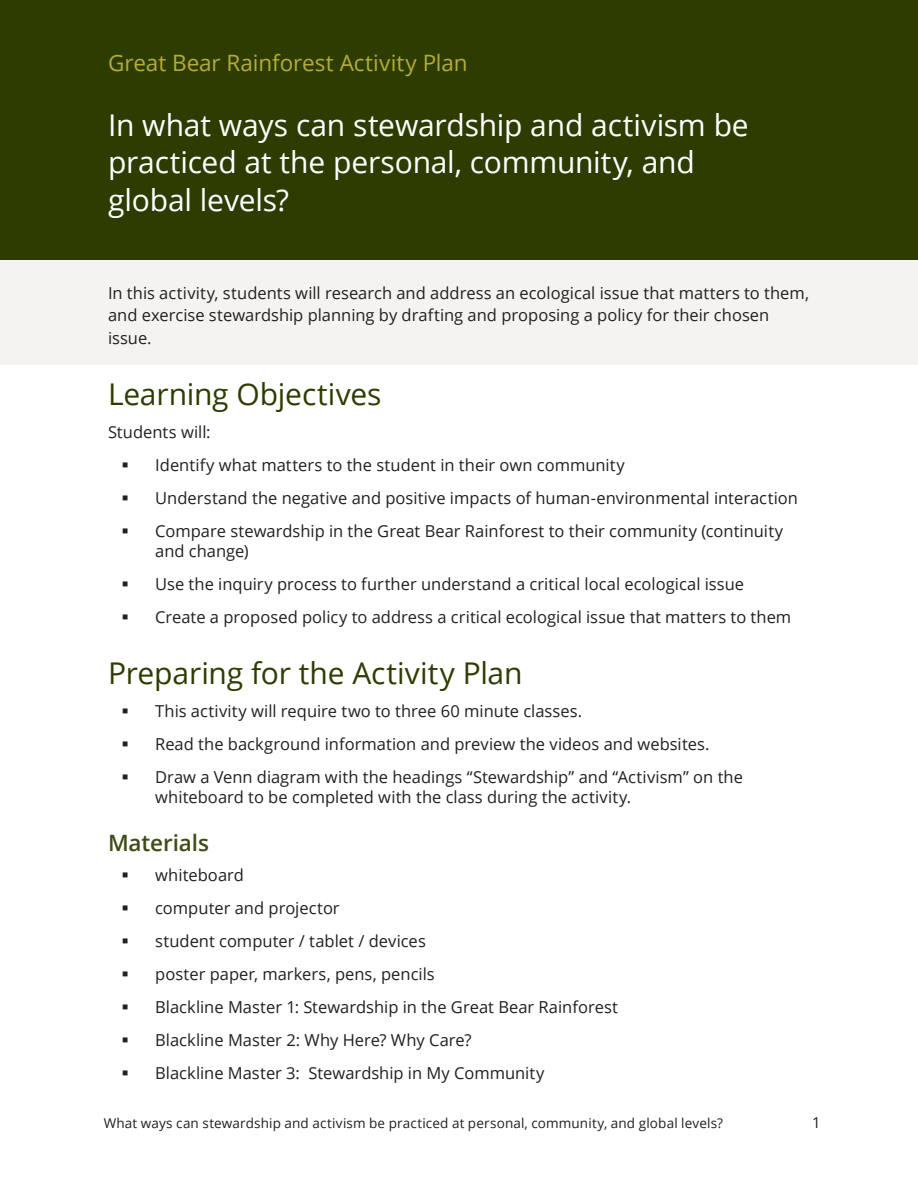
<style>
.page{position:relative;width:918px;height:1188px;background:#fff}
.page>*{position:absolute;margin:0;border:0;box-sizing:border-box;transform-origin:0 0}
.t1{font:30px/37.5px "Open Sans";letter-spacing:-.005em;color:#fff}
.t2{font:30px "Open Sans";letter-spacing:-.005em;color:#2d3d02}
.t3{font:22.5px "Open Sans";letter-spacing:-.005em;color:#b6ab38}
.t4{font:600 22.5px "Open Sans";letter-spacing:-.005em;color:#3d4b15}
.t5{font:16.5px/22.5px "Open Sans";color:#231f20}
.t6{font:15px "Open Sans";color:#231f20}
.t7{font:13.5px "Open Sans";letter-spacing:.01em;color:#231f20}
</style>
<div class="page">
<div style="left:0;top:259px;width:918px;height:105px;background:#f4f3f2"></div>
<div style="left:0;top:0;width:918px;height:259px;background:#2d3d02"></div>
<h2 class="t3" style="left:108px;top:47px;width:361px">Great Bear Rainforest Activity Plan</h2>
<h1 class="t1" style="left:108px;top:105px;width:642px">In what ways can stewardship and activism be practiced at the personal, community, and global levels?</h1>
<p class="t5" style="left:108px;top:281px;width:703px">In this activity, students will research and address an ecological issue that matters to them, and exercise stewardship planning by drafting and proposing a policy for their chosen issue.</p>
<h1 class="t2" style="left:108px;top:374px;width:275px">Learning Objectives</h1>
<p class="t5" style="left:108px;top:421px;width:104px">Students will:</p>
<p class="t5" style="left:121px;top:454px;width:505px">▪ Identify what matters to the student in their own community</p>
<p class="t5" style="left:121px;top:487px;width:678px">▪ Understand the negative and positive impacts of human-environmental interaction</p>
<p class="t5" style="left:155px;top:521px;width:630px;line-height:19.5px;text-indent:-34px">▪ Compare stewardship in the Great Bear Rainforest to their community (continuity and change)</p>
<p class="t5" style="left:121px;top:572px;width:624px">▪ Use the inquiry process to further understand a critical local ecological issue</p>
<p class="t5" style="left:121px;top:605px;width:671px">▪ Create a proposed policy to address a critical ecological issue that matters to them</p>
<h1 class="t2" style="left:108px;top:653px;width:416px">Preparing for the Activity Plan</h1>
<p class="t5" style="left:121px;top:700px;width:462px">▪ This activity will require two to three 60 minute classes.</p>
<p class="t5" style="left:121px;top:733px;width:590px">▪ Read the background information and preview the videos and websites.</p>
<p class="t5" style="left:155px;top:767px;width:589px;line-height:19.5px;text-indent:-34px">▪ Draw a Venn diagram with the headings “Stewardship” and “Activism” on the whiteboard to be completed with the class during the activity.</p>
<h2 class="t4" style="left:108px;top:827px;width:103px">Materials</h2>
<p class="t5" style="left:121px;top:863px;width:124px">▪ whiteboard</p>
<p class="t5" style="left:121px;top:896px;width:220px">▪ computer and projector</p>
<p class="t5" style="left:121px;top:929px;width:306px">▪ student computer / tablet / devices</p>
<p class="t5" style="left:121px;top:962px;width:315px">▪ poster paper, markers, pens, pencils</p>
<p class="t5" style="left:121px;top:995px;width:498px">▪ Blackline Master 1: Stewardship in the Great Bear Rainforest</p>
<p class="t5" style="left:121px;top:1028px;width:352px">▪ Blackline Master 2: Why Here? Why Care?</p>
<p class="t5" style="left:121px;top:1061px;width:425px">▪ Blackline Master 3: Stewardship in My Community</p>
<p class="t7" style="left:104px;top:1114px;width:621px">What ways can stewardship and activism be practiced at personal, community, and global levels?</p>
<p class="t6" style="left:812px;top:1113px;width:10px">1</p>
</div>
